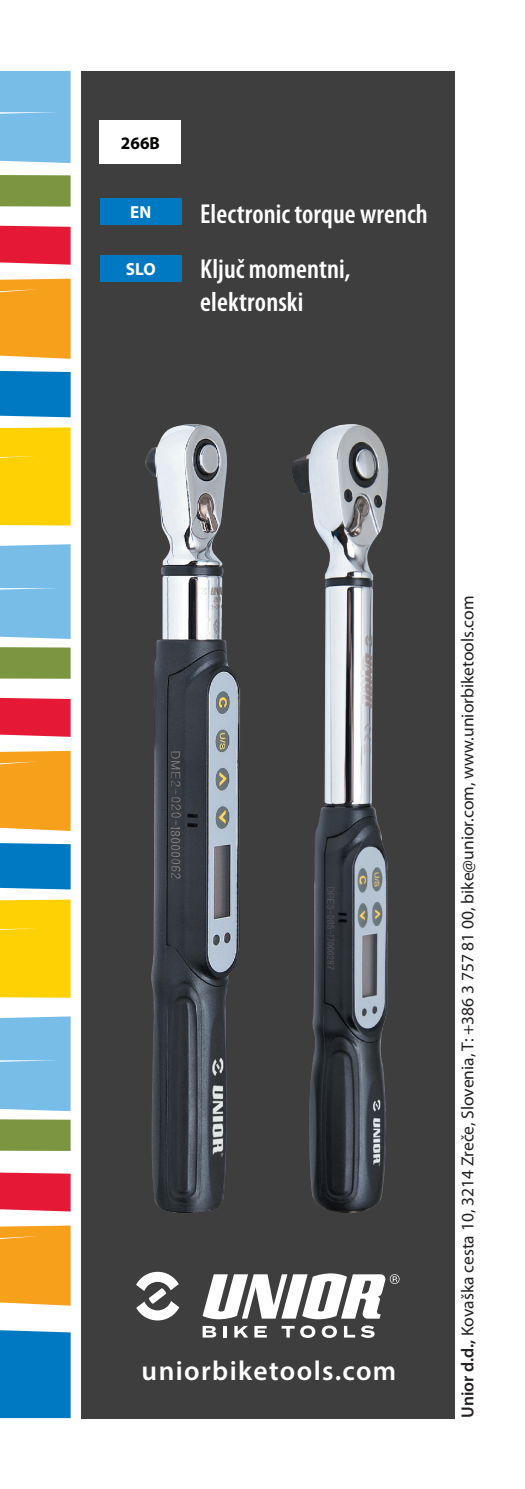
<style>
.page{position:relative;width:525px;height:1489px;background:#fff}
.page>*{position:absolute;margin:0;border:0;box-sizing:border-box;transform-origin:0 0}
.t1{font:600 condensed 27.5px/55.8px "Myriad Pro";letter-spacing:.005em;color:#fff}
.t2{font:600 27.5px "Myriad Pro";letter-spacing:.05em;color:#fff}
.t3{font:17.5px "Myriad Pro";color:#231f20}
.t4{font:700 17.5px "Myriad Pro";color:#fff}
.t5{font:700 17.5px "Myriad Pro";color:#040503}
.s1{font-weight:600}
</style>
<div class="page">
<div style="left:0;top:1119px;width:71px;height:31px;background:#7b9540"></div>
<div style="left:0;top:1016px;width:71px;height:95px;background:#78bde8"></div>
<svg style="left:0;top:1172px;width:71px;height:39px"></svg>
<div style="left:0;top:1330px;width:71px;height:87px;background:#0079c2"></div>
<div style="left:0;top:1225px;width:71px;height:80px;background:#f6a01b"></div>
<div style="left:0;top:647px;width:71px;height:31px;background:#7b9540"></div>
<div style="left:0;top:544px;width:71px;height:95px;background:#78bde8"></div>
<div style="left:0;top:698px;width:71px;height:38px;background:#e51836"></div>
<div style="left:0;top:843px;width:71px;height:46px;background:#0079c2"></div>
<svg style="left:0;top:750px;width:71px;height:81px"></svg>
<div style="left:0;top:899px;width:71px;height:98px;background:#fed105"></div>
<div style="left:0;top:175px;width:71px;height:31px;background:#7b9540"></div>
<div style="left:0;top:71px;width:71px;height:92px;background:#78bde8"></div>
<svg style="left:0;top:226px;width:71px;height:39px"></svg>
<div style="left:0;top:371px;width:71px;height:46px;background:#0079c2"></div>
<div style="left:0;top:279px;width:71px;height:80px;background:#f6a01b"></div>
<div style="left:0;top:427px;width:71px;height:98px;background:#fed105"></div>
<div style="left:81px;top:71px;width:373px;height:1346px;background:#3e3e3f"></div>
<img style="left:145px;top:424px;width:95px;height:789px">
<img style="left:292px;top:424px;width:96px;height:789px">
<div style="left:100px;top:120px;width:81px;height:44px;background:#fff"></div>
<div style="left:100px;top:199px;width:81px;height:26px;background:#0079c2"></div>
<div style="left:100px;top:255px;width:81px;height:26px;background:#0079c2"></div>
<svg style="left:202px;top:1273px;width:197px;height:46px"></svg>
<svg style="left:136px;top:1271px;width:43px;height:49px"></svg>
<svg style="left:202px;top:1325px;width:14px;height:12px"></svg>
<svg style="left:223px;top:1326px;width:3px;height:11px"></svg>
<svg style="left:234px;top:1325px;width:14px;height:12px"></svg>
<svg style="left:254px;top:1325px;width:13px;height:12px"></svg>
<svg style="left:281px;top:1325px;width:13px;height:12px"></svg>
<svg style="left:300px;top:1325px;width:15px;height:12px"></svg>
<svg style="left:321px;top:1325px;width:16px;height:12px"></svg>
<svg style="left:344px;top:1325px;width:30px;height:12px"></svg>
<p class="t5" style="left:121px;top:131px;width:40px">266B</p>
<p class="t4" style="left:130px;top:201px;width:22px">EN</p>
<p class="t4" style="left:126px;top:257px;width:31px">SLO</p>
<h1 class="t1" style="left:200px;top:185px;width:229px">Electronic torque wrench<br>Ključ momentni,</h1>
<h1 class="t1" style="left:200px;top:274px;width:104px">elektronski</h1>
<h1 class="t2" style="left:141px;top:1352px;width:256px">uniorbiketools.com</h1>
<p class="t3" style="left:456px;top:1417px;width:824px;rotate:-90deg"><span class="s1">Unior d.d.,</span> Kovaška cesta 10, 3214 Zreče, Slovenia, T: +386 3 757 81 00, bike@unior.com, www.uniorbiketools.com</p>
</div>
